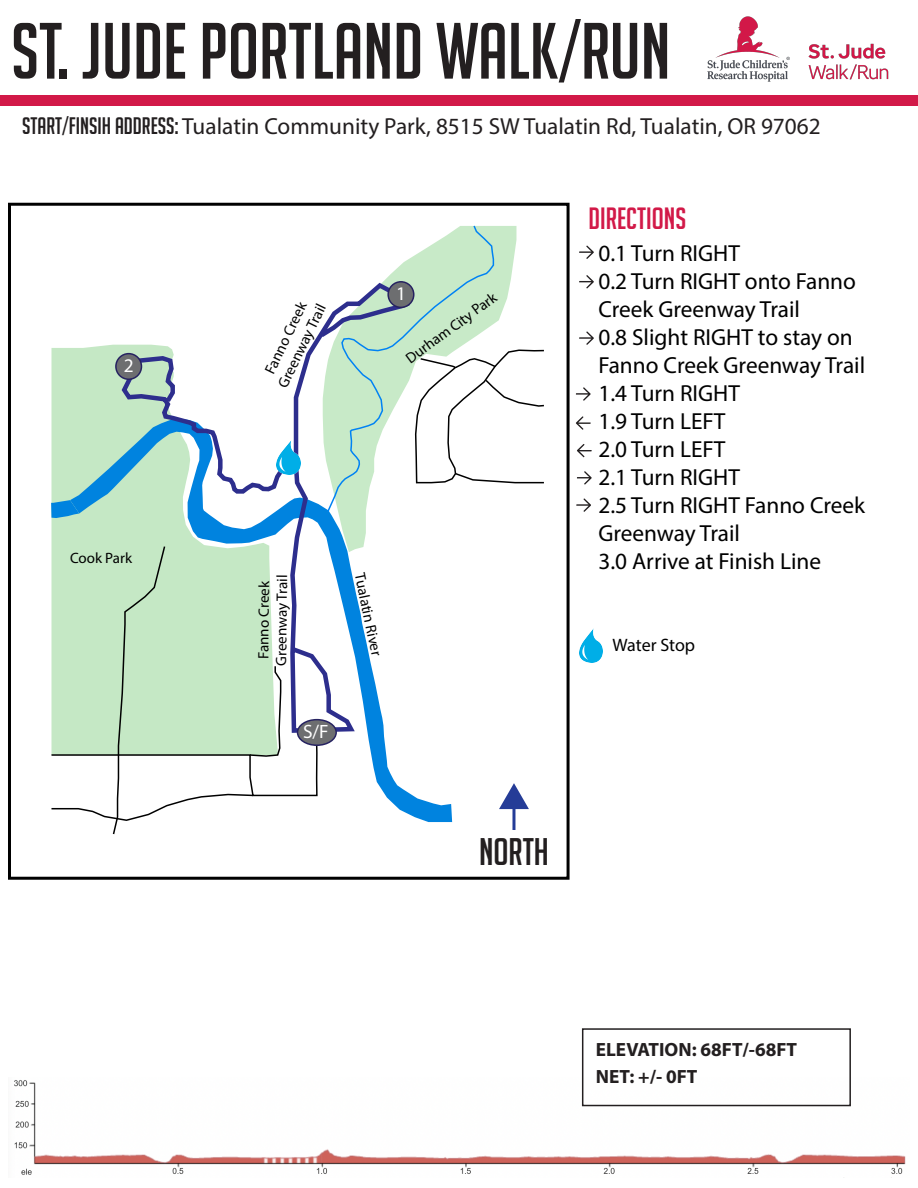
<style>
.page{position:relative;width:918px;height:1188px;background:#fff}
.page>*{position:absolute;margin:0;border:0;box-sizing:border-box;transform-origin:0 0}
.t1{font:77.7px "Big Noodle Titling";color:#231f20}
.t2{font:37.5px "Big Noodle Titling";color:#231f20}
.t3{font:30px "Big Noodle Titling";color:#d21948}
.t4{font:23.25px/27.9px "Myriad Pro";color:#000}
.t5{font:23.25px "Myriad Pro";color:#231f20}
.t6{font:19.35px "Myriad Pro";color:#fff}
.t7{font:700 19.2px/26.8px "Myriad Pro";color:#231f20}
.t8{font:18px "Myriad Pro";letter-spacing:-.005em;color:#000}
.t9{font:15px/18px "Myriad Pro";color:#000;text-align:center}
.s1{font-family:"Big Noodle Titling"}
</style>
<div class="page">
<div style="left:0;top:95px;width:918px;height:11px;background:#d21948"></div>
<img style="left:14px;top:1078px;width:892px;height:100px">
<svg style="left:579px;top:246px;width:15px;height:13px"></svg>
<svg style="left:579px;top:275px;width:15px;height:13px"></svg>
<svg style="left:579px;top:332px;width:15px;height:13px"></svg>
<div style="left:582px;top:1028px;width:269px;height:78px;border:2px solid #231f20"></div>
<svg style="left:495px;top:226px;width:21px;height:97px;fill:#c8eac8"></svg>
<div style="left:51px;top:345px;width:67px;height:111px;background:#c5e8c5"></div>
<svg style="left:70px;top:419px;width:382px;height:403px"></svg>
<svg style="left:358px;top:225px;width:137px;height:288px"></svg>
<svg style="left:414px;top:349px;width:130px;height:135px"></svg>
<div style="left:8px;top:203px;width:562px;height:677px;border:3px solid #000"></div>
<svg style="left:576px;top:387px;width:15px;height:14px"></svg>
<svg style="left:576px;top:499px;width:15px;height:13px"></svg>
<svg style="left:576px;top:416px;width:15px;height:14px"></svg>
<svg style="left:577px;top:444px;width:15px;height:13px"></svg>
<hr style="left:512px;top:805px;width:3px;height:25px;background:#253c97">
<svg style="left:499px;top:783px;width:30px;height:26px"></svg>
<img style="left:707px;top:16px;width:182px;height:66px">
<svg style="left:118px;top:280px;width:294px;height:216px"></svg>
<svg style="left:51px;top:456px;width:307px;height:379px"></svg>
<div style="left:298px;top:720px;width:38px;height:25px;background:#6d6e70;border-radius:50%"></div>
<div style="left:297px;top:719px;width:40px;height:27px;border:2px solid #262261;border-radius:50%"></div>
<div style="left:388px;top:282px;width:26px;height:25px;background:#6d6e70;border-radius:50%"></div>
<div style="left:387px;top:281px;width:28px;height:27px;border:2px solid #262261;border-radius:50%"></div>
<div style="left:116px;top:354px;width:25px;height:25px;background:#6d6e70;border-radius:50%"></div>
<div style="left:115px;top:353px;width:27px;height:27px;border:2px solid #262261;border-radius:50%"></div>
<svg style="left:577px;top:471px;width:15px;height:14px"></svg>
<img style="left:277px;top:440px;width:24px;height:34px">
<img style="left:579px;top:628px;width:24px;height:34px">
<h1 class="t1" style="left:11px;top:9px;width:661px">ST. JUDE PORTLAND WALK/RUN</h1>
<p class="t5" style="left:22px;top:112px;width:800px"><span class="s1">START/FINSIH ADDRESS:</span> Tualatin Community Park, 8515 SW Tualatin Rd, Tualatin, OR 97062</p>
<p class="t6" style="left:124px;top:354px;width:11px">2</p>
<p class="t9" style="left:70px;top:549px;width:64px">Cook Park</p>
<p class="t9" style="left:258px;top:375px;width:93px;rotate:-64deg">Fanno Creek<br>Greenway Trail</p>
<p class="t6" style="left:396px;top:282px;width:11px">1</p>
<p class="t9" style="left:402px;top:352px;width:110px;rotate:-36deg">Durham City Park</p>
<p class="t9" style="left:254px;top:665px;width:93px;rotate:-89deg">Fanno Creek<br>Greenway Trail</p>
<p class="t6" style="left:303px;top:720px;width:27px">S/F</p>
<p class="t9" style="left:369px;top:571px;width:86px;rotate:78deg">Tualatin River</p>
<h2 class="t2" style="left:479px;top:832px;width:71px">NORTH</h2>
<p class="t3" style="left:589px;top:202px;width:99px">DIRECTIONS</p>
<p class="t4" style="left:598px;top:239px;width:268px">0.1 Turn RIGHT<br>0.2 Turn RIGHT onto Fanno<br>Creek Greenway Trail<br>0.8 Slight RIGHT to stay on<br>Fanno Creek Greenway Trail<br>1.4 Turn RIGHT<br>1.9 Turn LEFT<br>2.0 Turn LEFT<br>2.1 Turn RIGHT<br>2.5 Turn RIGHT Fanno Creek<br>Greenway Trail<br>3.0 Arrive at Finish Line</p>
<p class="t8" style="left:613px;top:634px;width:84px">Water Stop</p>
<p class="t7" style="left:596px;top:1035px;width:203px">ELEVATION: 68FT/-68FT<br>NET: +/- 0FT</p>
</div>
